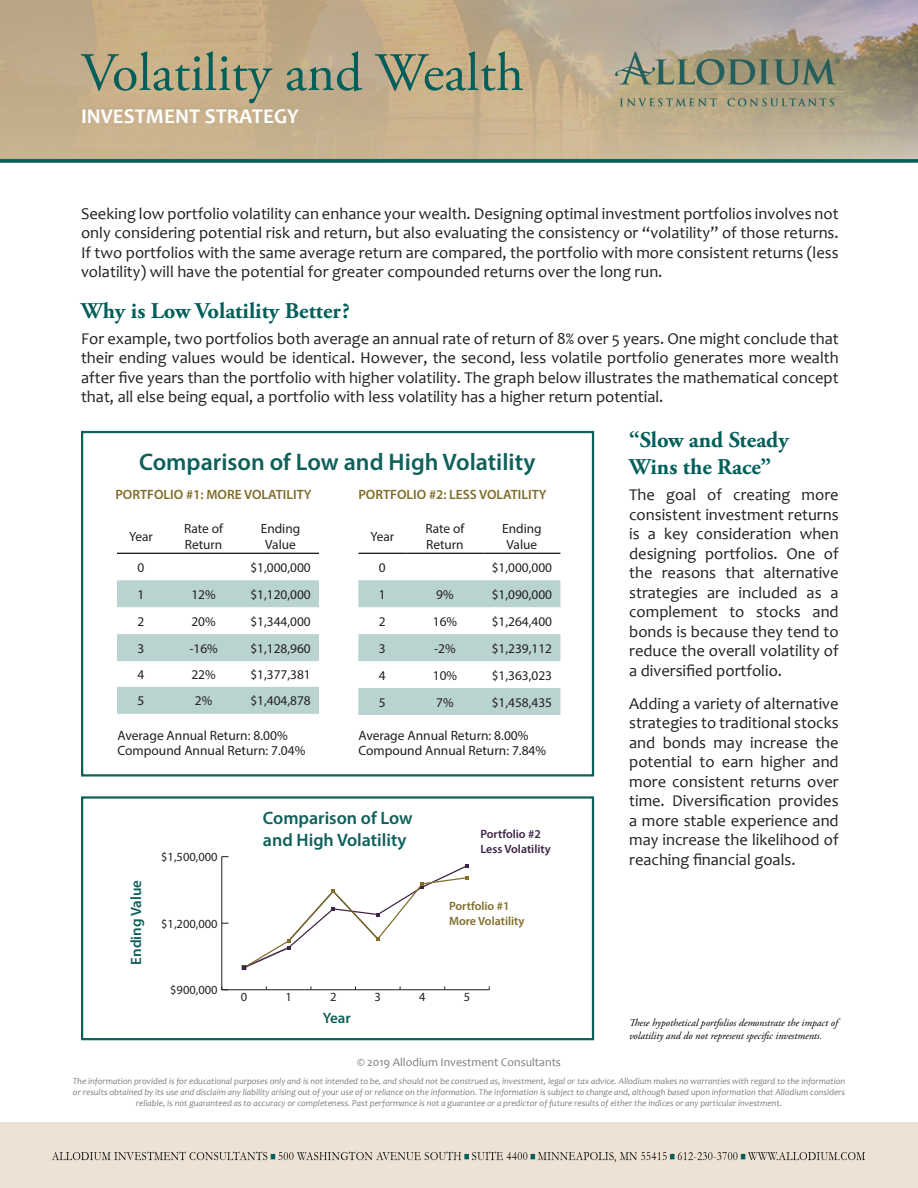
<style>
.page{position:relative;width:918px;height:1188px;background:#fff}
.page>*{position:absolute;margin:0;border:0;box-sizing:border-box;transform-origin:0 0}
.t1{font:54px "Adobe Garamond Pro";color:#005f5a}
.t2{font:600 24px "Myriad Pro";color:#0e605a}
.t3{font:700 22.5px/27px "Adobe Garamond Pro";color:#005f5a}
.t4{font:700 21px "Candara";color:#fff}
.t5{font:600 18px/21.6px "Myriad Pro";color:#0e605a}
.t6{font:16.5px/19.5px "Candara";color:#231f20;text-align:justify}
.t7{font:600 15px "Myriad Pro";color:#0e605a}
.t8{font:13.5px "Myriad Pro";color:#231f20}
.t9{font:600 13.5px "Myriad Pro";color:#816d2a}
.t10{font:13.35px/16px "Myriad Pro";color:#231f20}
.t11{font:12.45px "Myriad Pro";color:#231f20}
.t12{font:12px "Candara";color:#7f7f7f}
.t13{font:600 12px "Myriad Pro";color:#3d2445}
.t14{font:600 12px "Myriad Pro";color:#816d2a}
.t15{font:italic 10.5px/12.6px "Adobe Garamond Pro";color:#000}
.t16{font:italic 9px/10.8px "Candara";color:#7f7f7f;text-align:center}
</style>
<div class="page">
<div style="left:81px;top:431px;width:513px;height:346px;border:2px solid #0e605a"></div>
<img style="left:0;top:0;width:918px;height:163px">
<img style="left:603px;top:46px;width:249px;height:65px">
<svg style="left:117px;top:580px;width:202px;height:134px"></svg>
<hr style="left:117px;top:553px;width:48px;height:1px;background:#231f20">
<hr style="left:165px;top:553px;width:77px;height:1px;background:#231f20">
<hr style="left:242px;top:553px;width:77px;height:1px;background:#231f20">
<svg style="left:358px;top:580px;width:202px;height:135px"></svg>
<hr style="left:358px;top:553px;width:48px;height:1px;background:#231f20">
<hr style="left:406px;top:553px;width:77px;height:1px;background:#231f20">
<hr style="left:483px;top:553px;width:77px;height:1px;background:#231f20">
<div style="left:0;top:1122px;width:918px;height:66px;background:#ede2d3"></div>
<div style="left:81px;top:796px;width:513px;height:244px;border:2px solid #0e605a"></div>
<hr style="left:222px;top:989px;width:267px;height:1px;background:#231f20">
<hr style="left:221px;top:857px;width:1px;height:133px;background:#231f20">
<svg style="left:221px;top:986px;width:7px;height:4px"></svg>
<svg style="left:242px;top:864px;width:227px;height:106px"></svg>
<p class="t1" style="left:81px;top:40px;width:444px">Volatility and Wealth</p>
<p class="t4" style="left:81px;top:103px;width:219px">INVESTMENT STRATEGY</p>
<p class="t6" style="left:81px;top:203px;width:759px">Seeking low portfolio volatility can enhance your wealth. Designing optimal investment portfolios involves not only considering potential risk and return, but also evaluating the consistency or “volatility” of those returns.<br>If two portfolios with the same average return are compared, the portfolio with more consistent returns (less volatility) will have the potential for greater compounded returns over the long run.</p>
<p class="t3" style="left:81px;top:297px;width:270px">Why is Low Volatility Better?</p>
<p class="t6" style="left:81px;top:329px;width:759px">For example, two portfolios both average an annual rate of return of 8% over 5 years. One might conclude that their ending values would be identical. However, the second, less volatile portfolio generates more wealth after five years than the portfolio with higher volatility. The graph below illustrates the mathematical concept that, all else being equal, a portfolio with less volatility has a higher return potential.</p>
<p class="t2" style="left:139px;top:447px;width:398px">Comparison of Low and High Volatility</p>
<p class="t9" style="left:115px;top:486px;width:198px">PORTFOLIO #1: MORE VOLATILITY</p>
<p class="t9" style="left:358px;top:486px;width:190px">PORTFOLIO #2: LESS VOLATILITY</p>
<p class="t10" style="left:129px;top:528px;width:25px">Year</p>
<p class="t10" style="left:184px;top:520px;width:40px">Rate of<br>Return</p>
<p class="t10" style="left:261px;top:520px;width:41px">Ending</p>
<p class="t10" style="left:265px;top:536px;width:32px">Value</p>
<p class="t10" style="left:371px;top:528px;width:25px">Year</p>
<p class="t10" style="left:426px;top:520px;width:40px">Rate of<br>Return</p>
<p class="t10" style="left:502px;top:520px;width:41px">Ending</p>
<p class="t10" style="left:507px;top:536px;width:32px">Value</p>
<p class="t10" style="left:138px;top:559px;width:8px">0</p>
<p class="t10" style="left:250px;top:559px;width:62px">$1,000,000</p>
<p class="t10" style="left:138px;top:586px;width:8px">1</p>
<p class="t10" style="left:191px;top:586px;width:26px">12%</p>
<p class="t10" style="left:250px;top:586px;width:62px">$1,120,000</p>
<p class="t10" style="left:138px;top:613px;width:8px">2</p>
<p class="t10" style="left:191px;top:613px;width:26px">20%</p>
<p class="t10" style="left:250px;top:613px;width:62px">$1,344,000</p>
<p class="t10" style="left:138px;top:640px;width:8px">3</p>
<p class="t10" style="left:189px;top:640px;width:30px">-16%</p>
<p class="t10" style="left:250px;top:640px;width:62px">$1,128,960</p>
<p class="t10" style="left:138px;top:666px;width:8px">4</p>
<p class="t10" style="left:191px;top:666px;width:26px">22%</p>
<p class="t10" style="left:250px;top:666px;width:62px">$1,377,381</p>
<p class="t10" style="left:138px;top:693px;width:8px">5</p>
<p class="t10" style="left:195px;top:693px;width:19px">2%</p>
<p class="t10" style="left:250px;top:693px;width:62px">$1,404,878</p>
<p class="t10" style="left:379px;top:559px;width:8px">0</p>
<p class="t10" style="left:492px;top:559px;width:62px">$1,000,000</p>
<p class="t10" style="left:379px;top:586px;width:8px">1</p>
<p class="t10" style="left:436px;top:586px;width:19px">9%</p>
<p class="t10" style="left:492px;top:586px;width:62px">$1,090,000</p>
<p class="t10" style="left:379px;top:613px;width:8px">2</p>
<p class="t10" style="left:433px;top:613px;width:26px">16%</p>
<p class="t10" style="left:492px;top:613px;width:62px">$1,264,400</p>
<p class="t10" style="left:379px;top:640px;width:8px">3</p>
<p class="t10" style="left:434px;top:640px;width:23px">-2%</p>
<p class="t10" style="left:492px;top:640px;width:62px">$1,239,112</p>
<p class="t10" style="left:379px;top:667px;width:8px">4</p>
<p class="t10" style="left:433px;top:667px;width:26px">10%</p>
<p class="t10" style="left:492px;top:667px;width:62px">$1,363,023</p>
<p class="t10" style="left:379px;top:694px;width:8px">5</p>
<p class="t10" style="left:436px;top:694px;width:19px">7%</p>
<p class="t10" style="left:492px;top:694px;width:62px">$1,458,435</p>
<p class="t8" style="left:118px;top:727px;width:172px">Average Annual Return: 8.00%</p>
<p class="t8" style="left:118px;top:742px;width:189px">Compound Annual Return: 7.04%</p>
<p class="t8" style="left:358px;top:727px;width:172px">Average Annual Return: 8.00%</p>
<p class="t8" style="left:358px;top:742px;width:189px">Compound Annual Return: 7.84%</p>
<p class="t7" style="left:126px;top:965px;width:86px;rotate:-90deg">Ending Value</p>
<p class="t11" style="left:161px;top:849px;width:58px">$1,500,000</p>
<p class="t11" style="left:161px;top:916px;width:58px">$1,200,000</p>
<p class="t11" style="left:170px;top:983px;width:49px">$900,000</p>
<p class="t5" style="left:263px;top:807px;width:151px">Comparison of Low and High Volatility</p>
<p class="t13" style="left:480px;top:827px;width:62px">Portfolio #2</p>
<p class="t13" style="left:480px;top:841px;width:72px">Less Volatility</p>
<p class="t14" style="left:449px;top:899px;width:62px">Portfolio #1</p>
<p class="t14" style="left:449px;top:913px;width:77px">More Volatility</p>
<p class="t11" style="left:241px;top:989px;width:8px">0</p>
<p class="t11" style="left:285px;top:989px;width:8px">1</p>
<p class="t11" style="left:330px;top:989px;width:8px">2</p>
<p class="t11" style="left:375px;top:989px;width:8px">3</p>
<p class="t11" style="left:419px;top:989px;width:8px">4</p>
<p class="t11" style="left:464px;top:989px;width:8px">5</p>
<p class="t7" style="left:323px;top:1008px;width:29px">Year</p>
<p class="t3" style="left:629px;top:427px;width:161px">“Slow and Steady<br>Wins the Race”</p>
<p class="t6" style="left:629px;top:485px;width:211px">The goal of creating more consistent investment returns is a key consideration when designing portfolios. One of the reasons that alternative strategies are included as a complement to stocks and bonds is because they tend to reduce the overall volatility of a diversified portfolio.</p>
<p class="t6" style="left:629px;top:694px;width:211px">Adding a variety of alternative strategies to traditional stocks and bonds may increase the potential to earn higher and more consistent returns over time. Diversification provides a more stable experience and may increase the likelihood of reaching financial goals.</p>
<p class="t15" style="left:629px;top:1017px;width:210px">These hypothetical portfolios demonstrate the impact of volatility and do not represent specific investments.</p>
<p class="t12" style="left:357px;top:1054px;width:205px">© 2019 Allodium Investment Consultants</p>
<p class="t16" style="left:73px;top:1076px;width:774px">The information provided is for educational purposes only and is not intended to be, and should not be construed as, investment, legal or tax advice. Allodium makes no warranties with regard to the information or results obtained by its use and disclaim any liability arising out of your use of or reliance on the information. The information is subject to change and, although based upon information that Allodium considers reliable, is not guaranteed as to accuracy or completeness. Past performance is not a guarantee or a predictor of future results of either the indices or any particular investment.</p>
</div>
